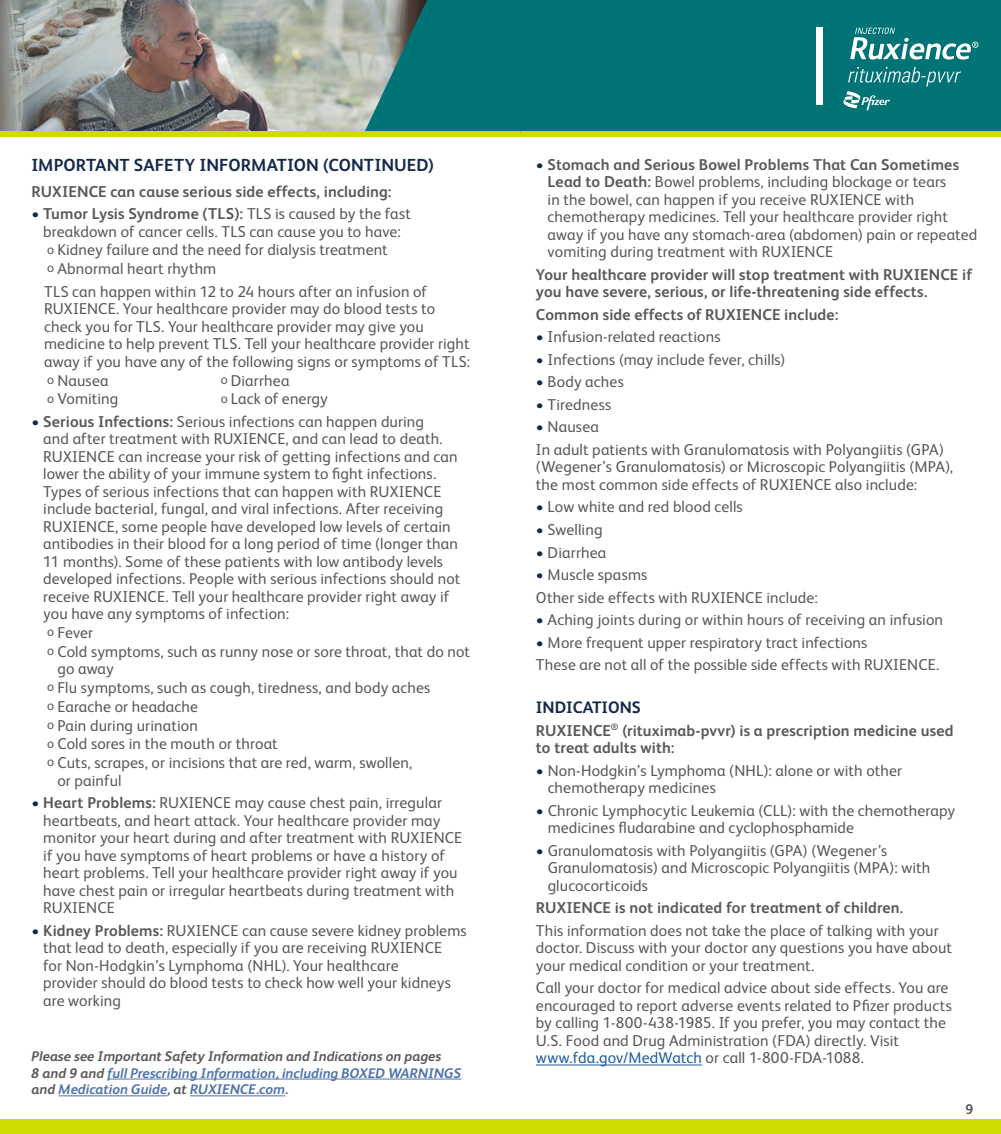
<style>
.page{position:relative;width:1001px;height:1134px;background:#fff}
.page>*{position:absolute;margin:0;border:0;box-sizing:border-box;transform-origin:0 0}
.t1{font:700 17.5px "FS Albert";letter-spacing:.01em;color:#13294b}
.t2{font:700 16.62px "FS Albert";color:#13294b}
.t3{font:15.75px/17.5px "FS Albert";letter-spacing:.01em;color:#58595b}
.t4{font:700 15.75px/17.5px "FS Albert";letter-spacing:.005em;color:#58595b}
.t5{font:italic 700 14px/16.8px "FS Albert";color:#4f73ad}
.t6{font:700 14px "FS Albert";color:#58595b}
.s1{color:#13294b}
.s2{font-weight:700}
.s3{font-size:13.12px}
.s4{color:#58595b}
.s5{font-style:normal;color:#58595b}
.s6{color:#215e9e}
</style>
<div class="page">
<hr style="left:107px;top:1079px;width:354px;height:1px;background:#4f73ad">
<hr style="left:58px;top:1096px;width:109px;height:1px;background:#4f73ad">
<hr style="left:190px;top:1096px;width:95px;height:1px;background:#4f73ad">
<hr style="left:536px;top:1065px;width:165px;height:1px;background:#215e9e">
<img style="left:0;top:0;width:364px;height:131px">
<div style="left:484px;top:1119px;width:516px;height:15px;background:#cedc00"></div>
<div style="left:484px;top:0;width:516px;height:134px;background:#007377"></div>
<div style="left:816px;top:28px;width:6px;height:77px;background:#fff"></div>
<svg style="left:850px;top:28px;width:128px;height:32px"></svg>
<svg style="left:843px;top:67px;width:117px;height:43px"></svg>
<div style="left:484px;top:131px;width:516px;height:5px;background:#cedc00"></div>
<div style="left:0;top:1119px;width:504px;height:15px;background:#cedc00"></div>
<svg style="left:364px;top:0;width:120px;height:131px;background:#2c8081"></svg>
<div style="left:0;top:131px;width:520px;height:5px;background:#cedc00"></div>
<p class="t1" style="left:32px;top:153px;width:404px">IMPORTANT SAFETY INFORMATION (CONTINUED)</p>
<p class="t4" style="left:32px;top:182px;width:361px">RUXIENCE can cause serious side effects, including:</p>
<p class="t3" style="left:43px;top:204px;width:369px;line-height:18.4px;text-indent:-12px"><span class="s1">•</span> <span class="s2">Tumor Lysis Syndrome (TLS):</span> TLS is caused by the fast breakdown of cancer cells. TLS can cause you to have: <span class="s3">o</span> Kidney failure and the need for dialysis treatment<br><span class="s3">o</span> Abnormal heart rhythm</p>
<p class="t3" style="left:44px;top:282px;width:427px">TLS can happen within 12 to 24 hours after an infusion of RUXIENCE. Your healthcare provider may do blood tests to check you for TLS. Your healthcare provider may give you medicine to help prevent TLS. Tell your healthcare provider right away if you have any of the following signs or symptoms of TLS: <span class="s3">o</span> Nausea</p>
<p class="t3" style="left:220px;top:371px;width:70px"><span class="s3">o</span> Diarrhea</p>
<p class="t3" style="left:47px;top:389px;width:73px"><span class="s3">o</span> Vomiting</p>
<p class="t3" style="left:220px;top:389px;width:109px"><span class="s3">o</span> Lack of energy</p>
<p class="t3" style="left:32px;top:412px;width:394px"><span class="s1">•</span> <span class="s2">Serious Infections:</span> Serious infections can happen during</p>
<p class="t3" style="left:43px;top:429px;width:401px">and after treatment with RUXIENCE, and can lead to death.</p>
<p class="t3" style="left:43px;top:447px;width:416px">RUXIENCE can increase your risk of getting infections and can</p>
<p class="t3" style="left:43px;top:464px;width:394px">lower the ability of your immune system to fight infections.</p>
<p class="t3" style="left:43px;top:482px;width:399px">Types of serious infections that can happen with RUXIENCE</p>
<p class="t3" style="left:43px;top:499px;width:401px">include bacterial, fungal, and viral infections. After receiving</p>
<p class="t3" style="left:43px;top:517px;width:409px">RUXIENCE, some people have developed low levels of certain</p>
<p class="t3" style="left:43px;top:534px;width:416px">antibodies in their blood for a long period of time (longer than</p>
<p class="t3" style="left:43px;top:552px;width:401px">11 months). Some of these patients with low antibody levels</p>
<p class="t3" style="left:43px;top:569px;width:418px">developed infections. People with serious infections should not</p>
<p class="t3" style="left:43px;top:587px;width:407px">receive RUXIENCE. Tell your healthcare provider right away if</p>
<p class="t3" style="left:43px;top:604px;width:247px">you have any symptoms of infection:</p>
<p class="t3" style="left:47px;top:623px;width:47px"><span class="s3">o</span> Fever</p>
<p class="t3" style="left:47px;top:642px;width:424px"><span class="s3">o</span> Cold symptoms, such as runny nose or sore throat, that do not</p>
<p class="t3" style="left:57px;top:659px;width:58px">go away</p>
<p class="t3" style="left:47px;top:678px;width:384px"><span class="s3">o</span> Flu symptoms, such as cough, tiredness, and body aches</p>
<p class="t3" style="left:47px;top:697px;width:152px"><span class="s3">o</span> Earache or headache</p>
<p class="t3" style="left:47px;top:716px;width:152px"><span class="s3">o</span> Pain during urination</p>
<p class="t3" style="left:47px;top:734px;width:232px"><span class="s3">o</span> Cold sores in the mouth or throat</p>
<p class="t3" style="left:47px;top:753px;width:366px"><span class="s3">o</span> Cuts, scrapes, or incisions that are red, warm, swollen,</p>
<p class="t3" style="left:57px;top:771px;width:66px">or painful</p>
<p class="t3" style="left:43px;top:793px;width:420px;text-indent:-12px"><span class="s1">•</span> <span class="s2">Heart Problems:</span> RUXIENCE may cause chest pain, irregular heartbeats, and heart attack. Your healthcare provider may monitor your heart during and after treatment with RUXIENCE if you have symptoms of heart problems or have a history of heart problems. Tell your healthcare provider right away if you have chest pain or irregular heartbeats during treatment with RUXIENCE</p>
<p class="t3" style="left:43px;top:921px;width:425px;text-indent:-12px"><span class="s1">•</span> <span class="s2">Kidney Problems:</span> RUXIENCE can cause severe kidney problems that lead to death, especially if you are receiving RUXIENCE<br>for Non-Hodgkin’s Lymphoma (NHL). Your healthcare<br>provider should do blood tests to check how well your kidneys are working</p>
<p class="t5" style="left:32px;top:1047px;width:431px"><span class="s4">Please see Important Safety Information and Indications on pages<br>8 and 9 and</span> full Prescribing Information, including BOXED WARNINGS <span class="s4">and</span> Medication Guide<span class="s4">, at</span> RUXIENCE.com<span class="s5">.</span></p>
<p class="t3" style="left:547px;top:155px;width:431px;text-indent:-12px"><span class="s1">•</span> <span class="s2">Stomach and Serious Bowel Problems That Can Sometimes Lead to Death:</span> Bowel problems, including blockage or tears<br>in the bowel, can happen if you receive RUXIENCE with chemotherapy medicines. Tell your healthcare provider right away if you have any stomach-area (abdomen) pain or repeated vomiting during treatment with RUXIENCE</p>
<p class="t4" style="left:536px;top:265px;width:437px">Your healthcare provider will stop treatment with RUXIENCE if you have severe, serious, or life-threatening side effects.</p>
<p class="t4" style="left:536px;top:305px;width:304px">Common side effects of RUXIENCE include:</p>
<p class="t3" style="left:536px;top:327px;width:186px"><span class="s1">•</span> Infusion-related reactions</p>
<p class="t3" style="left:536px;top:350px;width:251px"><span class="s1">•</span> Infections (may include fever, chills)</p>
<p class="t3" style="left:536px;top:372px;width:89px"><span class="s1">•</span> Body aches</p>
<p class="t3" style="left:536px;top:395px;width:77px"><span class="s1">•</span> Tiredness</p>
<p class="t3" style="left:536px;top:415px;width:409px;line-height:22.6px"><span class="s1">•</span> Nausea<br>In adult patients with Granulomatosis with Polyangiitis (GPA)</p>
<p class="t3" style="left:536px;top:457px;width:418px">(Wegener’s Granulomatosis) or Microscopic Polyangiitis (MPA), the most common side effects of RUXIENCE also include:</p>
<p class="t3" style="left:536px;top:498px;width:208px"><span class="s1">•</span> Low white and red blood cells</p>
<p class="t3" style="left:536px;top:520px;width:68px"><span class="s1">•</span> Swelling</p>
<p class="t3" style="left:536px;top:543px;width:72px"><span class="s1">•</span> Diarrhea</p>
<p class="t3" style="left:536px;top:563px;width:283px;line-height:22.6px"><span class="s1">•</span> Muscle spasms<br>Other side effects with RUXIENCE include:</p>
<p class="t3" style="left:536px;top:610px;width:408px"><span class="s1">•</span> Aching joints during or within hours of receiving an infusion</p>
<p class="t3" style="left:536px;top:630px;width:405px;line-height:22.6px"><span class="s1">•</span> More frequent upper respiratory tract infections<br>These are not all of the possible side effects with RUXIENCE.</p>
<p class="t2" style="left:536px;top:696px;width:106px">INDICATIONS</p>
<p class="t4" style="left:536px;top:721px;width:419px">RUXIENCE<sup>®</sup> (rituximab-pvvr) is a prescription medicine used to treat adults with:</p>
<p class="t3" style="left:547px;top:761px;width:356px;text-indent:-12px"><span class="s1">•</span> Non-Hodgkin’s Lymphoma (NHL): alone or with other chemotherapy medicines</p>
<p class="t3" style="left:547px;top:801px;width:409px;text-indent:-12px"><span class="s1">•</span> Chronic Lymphocytic Leukemia (CLL): with the chemotherapy medicines fludarabine and cyclophosphamide</p>
<p class="t3" style="left:547px;top:841px;width:384px;text-indent:-12px"><span class="s1">•</span> Granulomatosis with Polyangiitis (GPA) (Wegener’s<br>Granulomatosis) and Microscopic Polyangiitis (MPA): with glucocorticoids</p>
<p class="t4" style="left:536px;top:899px;width:369px">RUXIENCE is not indicated for treatment of children.</p>
<p class="t3" style="left:536px;top:921px;width:417px">This information does not take the place of talking with your doctor. Discuss with your doctor any questions you have about your medical condition or your treatment.</p>
<p class="t3" style="left:536px;top:978px;width:417px">Call your doctor for medical advice about side effects. You are encouraged to report adverse events related to Pfizer products by calling 1-800-438-1985. If you prefer, you may contact the U.S. Food and Drug Administration (FDA) directly. Visit <span class="s6">www.fda.gov/MedWatch</span> or call 1-800-FDA-1088.</p>
<p class="t6" style="left:965px;top:1099px;width:9px">9</p>
</div>
